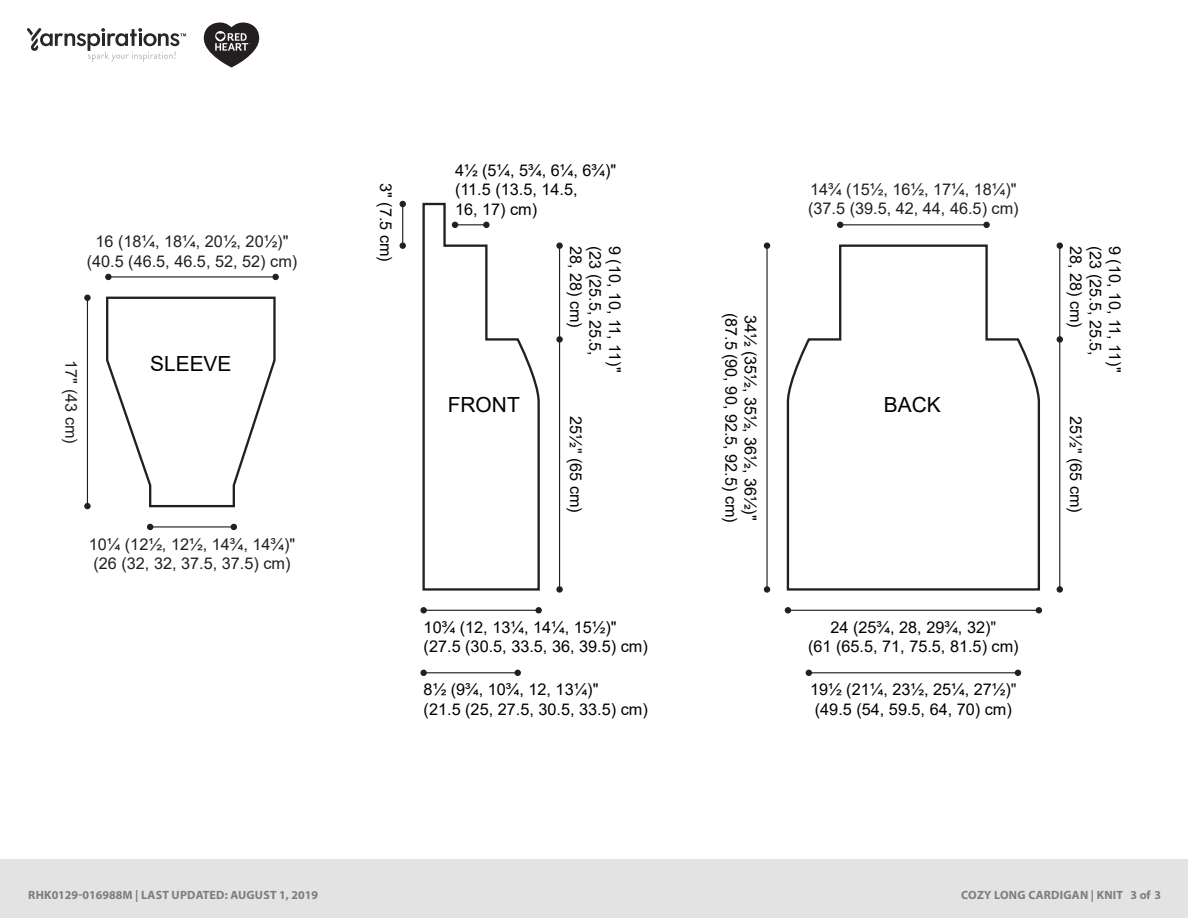
<style>
.page{position:relative;width:1188px;height:918px;background:#fff}
.page>*{position:absolute;margin:0;border:0;box-sizing:border-box;transform-origin:0 0}
.t1{font:20.85px "Arial";color:#000}
.t2{font:16.2px/19.5px "Arial";color:#000}
.t3{font:16.2px/19.5px "Arial";color:#231f20}
.t4{font:700 12px "Myriad Pro";letter-spacing:.02em;color:#7d7d7d}
.t5{font:10.8px "Gotham S Sm";color:#58595b}
.t6{font:9.3px "Gotham";letter-spacing:.02em;color:#58595b}
.s1{color:#231f20}
.s2{font-weight:500}
</style>
<div class="page">
<hr style="left:788px;top:610px;width:251px;height:1px;background:#231f20">
<hr style="left:809px;top:672px;width:209px;height:1px;background:#231f20">
<div style="left:1057px;top:336px;width:6px;height:7px;border:1px solid #231f20;border-radius:50%"></div>
<div style="left:764px;top:242px;width:6px;height:7px;border:1px solid #231f20;border-radius:50%"></div>
<div style="left:764px;top:586px;width:6px;height:7px;border:1px solid #231f20;border-radius:50%"></div>
<hr style="left:766px;top:246px;width:2px;height:343px;background:#231f20">
<hr style="left:402px;top:204px;width:1px;height:42px;background:#231f20">
<div style="left:1057px;top:242px;width:6px;height:7px;border:1px solid #231f20;border-radius:50%"></div>
<div style="left:1057px;top:586px;width:6px;height:7px;border:1px solid #231f20;border-radius:50%"></div>
<hr style="left:1059px;top:246px;width:1px;height:343px;background:#231f20">
<hr style="left:840px;top:224px;width:147px;height:1px;background:#231f20">
<svg style="left:837px;top:222px;width:6px;height:6px"></svg>
<svg style="left:785px;top:607px;width:6px;height:6px"></svg>
<svg style="left:1036px;top:607px;width:6px;height:6px"></svg>
<svg style="left:806px;top:670px;width:6px;height:6px"></svg>
<svg style="left:1015px;top:670px;width:6px;height:6px"></svg>
<div style="left:983px;top:222px;width:7px;height:6px;border:1px solid #231f20;border-radius:50%"></div>
<hr style="left:108px;top:276px;width:168px;height:2px;background:#231f20">
<hr style="left:87px;top:298px;width:1px;height:208px;background:#231f20">
<div style="left:105px;top:274px;width:7px;height:6px;border:1px solid #231f20;border-radius:50%"></div>
<div style="left:84px;top:295px;width:7px;height:6px;border:1px solid #231f20;border-radius:50%"></div>
<div style="left:84px;top:503px;width:7px;height:6px;border:1px solid #231f20;border-radius:50%"></div>
<div style="left:272px;top:274px;width:7px;height:6px;border:1px solid #231f20;border-radius:50%"></div>
<svg style="left:786px;top:244px;width:254px;height:347px"></svg>
<hr style="left:424px;top:610px;width:115px;height:1px;background:#231f20">
<hr style="left:424px;top:672px;width:94px;height:1px;background:#231f20">
<div style="left:556px;top:336px;width:7px;height:7px;border:1px solid #231f20;border-radius:50%"></div>
<div style="left:556px;top:242px;width:7px;height:7px;border:1px solid #231f20;border-radius:50%"></div>
<div style="left:556px;top:586px;width:7px;height:7px;border:1px solid #231f20;border-radius:50%"></div>
<hr style="left:559px;top:246px;width:1px;height:343px;background:#231f20">
<div style="left:420px;top:607px;width:7px;height:6px;border:1px solid #231f20;border-radius:50%"></div>
<div style="left:535px;top:607px;width:7px;height:6px;border:1px solid #231f20;border-radius:50%"></div>
<div style="left:420px;top:670px;width:7px;height:6px;border:1px solid #231f20;border-radius:50%"></div>
<svg style="left:515px;top:670px;width:6px;height:6px"></svg>
<hr style="left:150px;top:526px;width:84px;height:2px;background:#231f20">
<svg style="left:147px;top:524px;width:6px;height:6px"></svg>
<svg style="left:231px;top:524px;width:6px;height:6px"></svg>
<div style="left:400px;top:242px;width:6px;height:7px;border:1px solid #231f20;border-radius:50%"></div>
<svg style="left:400px;top:201px;width:6px;height:6px"></svg>
<svg style="left:422px;top:202px;width:118px;height:389px"></svg>
<svg style="left:106px;top:296px;width:170px;height:212px"></svg>
<div style="left:0;top:860px;width:1188px;height:58px;background:#e4e3e3"></div>
<svg style="left:27px;top:28px;width:159px;height:34px"></svg>
<svg style="left:204px;top:22px;width:55px;height:46px"></svg>
<p class="t3" style="left:87px;top:232px;width:212px;text-align:center">16 (18¼, 18¼, 20½, 20½)" (40.5 (46.5, 46.5, 52, 52) cm)</p>
<p class="t3" style="left:81px;top:360px;width:85px;rotate:90deg">17" (43 cm)</p>
<p class="t1" style="left:150px;top:349px;width:83px">SLEEVE</p>
<p class="t3" style="left:89px;top:534px;width:208px">10¼ (12½, 12½, 14¾, 14¾)" (26 (32, 32, 37.5, 37.5) cm)</p>
<p class="t2" style="left:396px;top:183px;width:80px;rotate:90deg">3" (7.5 cm)</p>
<p class="t2" style="left:455px;top:160px;width:163px">4½ (5¼, 5¾, 6¼, 6¾)" (11.5 (13.5, 14.5,<br>16, 17) cm)</p>
<p class="t3" style="left:808px;top:179px;width:212px">14¾ (15½, 16½, 17¼, 18¼)" (37.5 (39.5, 42, 44, 46.5) cm)</p>
<p class="t2" style="left:586px;top:246px;width:83px;rotate:90deg">28, 28) cm)</p>
<p class="t2" style="left:605px;top:246px;width:111px;rotate:90deg">(23 (25.5, 25.5,</p>
<p class="t2" style="left:625px;top:246px;width:128px;rotate:90deg">9 (10, 10, 11, 11)"</p>
<p class="t2" style="left:741px;top:313px;width:211px;rotate:90deg">(87.5 (90, 90, 92.5, 92.5) cm)</p>
<p class="t2" style="left:761px;top:315px;width:207px;rotate:90deg">34½ (35½, 35½, 36½, 36½)"</p>
<p class="t1" style="left:448px;top:391px;width:74px">FRONT</p>
<p class="t1" style="left:884px;top:391px;width:58px">BACK</p>
<p class="t2" style="left:586px;top:416px;width:98px;rotate:90deg">25½<span class="s1">"</span> (65 cm)</p>
<p class="t2" style="left:424px;top:617px;width:226px">10¾ (12, 13¼, 14¼, 15½)" (27.5 (30.5, 33.5, 36, 39.5) cm)</p>
<p class="t2" style="left:424px;top:680px;width:226px">8½ (9¾, 10¾, 12, 13¼)"<br>(21.5 (25, 27.5, 30.5, 33.5) cm)</p>
<p class="t2" style="left:808px;top:617px;width:212px;text-align:center">24 (25¾, 28, 29¾, 32)<span class="s1">"<br></span>(61 (65.5, 71, 75.5, 81.5) cm)</p>
<p class="t2" style="left:810px;top:680px;width:208px">19½ (21¼, 23½, 25¼, 27½)<span class="s1">" </span>(49.5 (54, 59.5, 64, 70) cm)</p>
<p class="t2" style="left:1086px;top:246px;width:83px;rotate:90deg">28, 28) cm)</p>
<p class="t2" style="left:1105px;top:246px;width:111px;rotate:90deg">(23 (25.5, 25.5,</p>
<p class="t2" style="left:1125px;top:246px;width:128px;rotate:90deg">9 (10, 10, 11, 11)"</p>
<p class="t2" style="left:1086px;top:416px;width:98px;rotate:90deg">25½<span class="s1">"</span> (65 cm)</p>
<p class="t6" style="left:22px;top:888px;width:99px">©2017 Coats &amp; Clark</p>
<p class="t5" style="left:1100px;top:886px;width:66px">Page <span class="s2">3</span> of <span class="s2">3</span></p>
<p class="t4" style="left:28px;top:887px;width:291px">RHK0129-016988M | LAST UPDATED: AUGUST 1, 2019</p>
<p class="t4" style="left:961px;top:887px;width:201px">COZY LONG CARDIGAN | KNIT 3 of 3</p>
</div>
